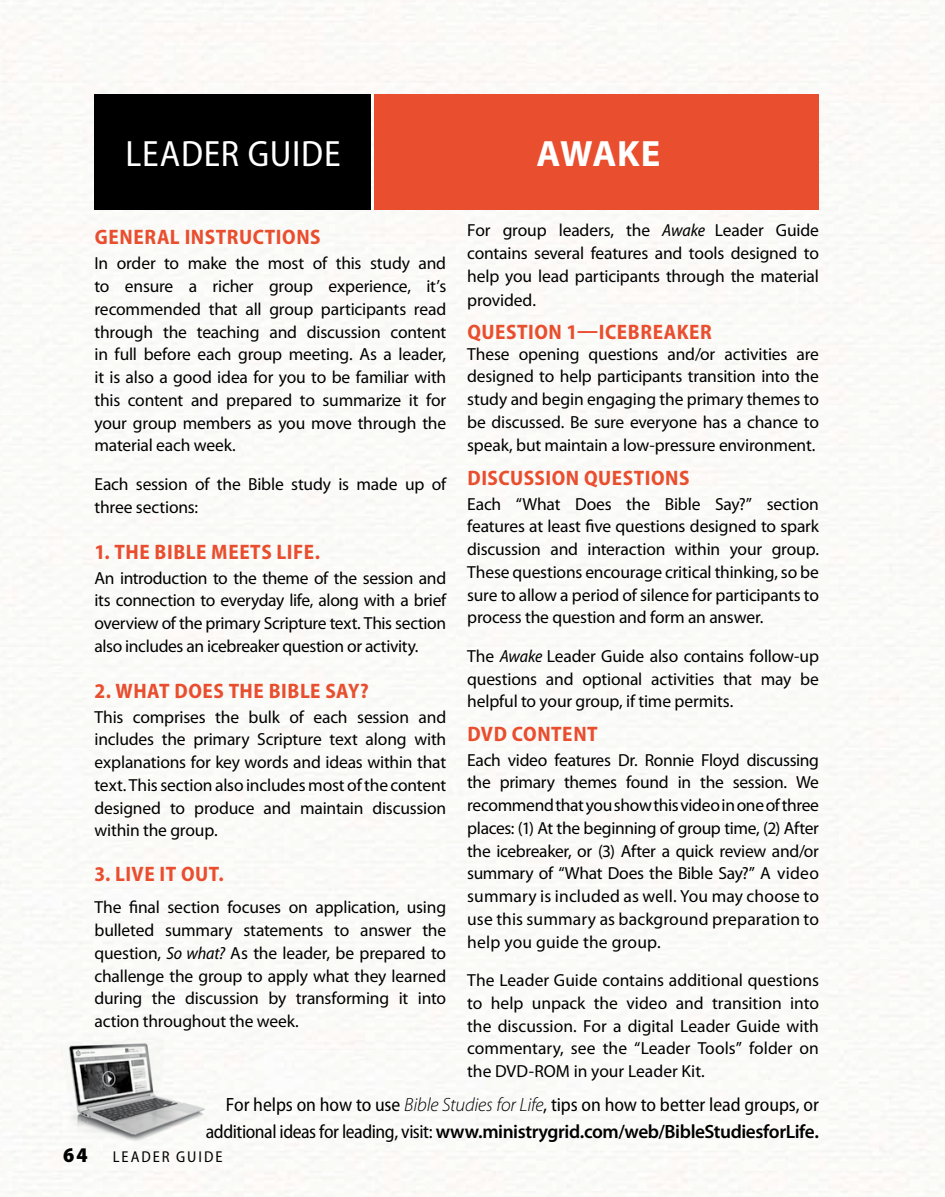
<style>
.page{position:relative;width:945px;height:1197px;background:#fff}
.page>*{position:absolute;margin:0;border:0;box-sizing:border-box;transform-origin:0 0}
.t1{font:semi-condensed 36.75px "Myriad Pro";letter-spacing:.02em;color:#fff}
.t2{font:700 36.75px "Myriad Pro";letter-spacing:.005em;color:#fff}
.t3{font:700 semi-condensed 21px "Myriad Pro";letter-spacing:.025em;color:#e94e2f}
.t4{font:900 semi-condensed 21px "Myriad Pro";color:#000}
.t5{font:semi-condensed 19.25px/26.2px "Myriad Pro";letter-spacing:-.005em;color:#000;text-align:right}
.t6{font:17.5px/22.8px "Myriad Pro";letter-spacing:-.01em;color:#000;text-align:justify}
.t7{font:semi-condensed 15.75px "Myriad Pro";letter-spacing:.125em;color:#000}
.s1{font-style:italic;font-stretch:semi-condensed}
.s2{font-weight:300;font-style:italic;font-stretch:normal}
.s3{font-weight:600;font-stretch:normal}
</style>
<div class="page">
<div style="left:94px;top:94px;width:277px;height:116px;background:#000"></div>
<div style="left:374px;top:94px;width:445px;height:116px;background:#e94e2f"></div>
<img style="left:56px;top:1030px;width:162px;height:121px">
<h1 class="t1" style="left:126px;top:133px;width:216px">LEADER GUIDE</h1>
<h1 class="t2" style="left:537px;top:133px;width:125px">AWAKE</h1>
<p class="t6" style="left:467px;top:219px;width:353px">For group leaders, the <span class="s1">Awake</span> Leader Guide contains several features and tools designed to help you lead participants through the material</p>
<p class="t6" style="left:467px;top:289px;width:70px">provided.</p>
<p class="t3" style="left:467px;top:321px;width:246px">QUESTION 1—ICEBREAKER</p>
<p class="t6" style="left:467px;top:343px;width:353px">These opening questions and/or activities are designed to help participants transition into the study and begin engaging the primary themes to be discussed. Be sure everyone has a chance to speak, but maintain a low-pressure environment.</p>
<p class="t3" style="left:467px;top:466px;width:224px">DISCUSSION QUESTIONS</p>
<p class="t6" style="left:467px;top:493px;width:353px">Each “What Does the Bible Say?” section features at least five questions designed to spark discussion and interaction within your group.<br>These questions encourage critical thinking, so be sure to allow a period of silence for participants to process the question and form an answer.</p>
<p class="t6" style="left:467px;top:645px;width:353px">The <span class="s1">Awake</span> Leader Guide also contains follow-up questions and optional activities that may be helpful to your group, if time permits.</p>
<p class="t3" style="left:467px;top:722px;width:132px">DVD CONTENT</p>
<p class="t6" style="left:467px;top:749px;width:353px">Each video features Dr. Ronnie Floyd discussing the primary themes found in the session. We recommend that you show this video in one of three places: (1) At the beginning of group time, (2) After the icebreaker, or (3) After a quick review and/or summary of “What Does the Bible Say?” A video summary is included as well. You may choose to use this summary as background preparation to help you guide the group.</p>
<p class="t6" style="left:467px;top:969px;width:353px">The Leader Guide contains additional questions to help unpack the video and transition into the discussion. For a digital Leader Guide with commentary, see the “Leader Tools” folder on the DVD-ROM in your Leader Kit.</p>
<p class="t5" style="left:206px;top:1092px;width:615px">For helps on how to use <span class="s2">Bible Studies for Life</span>, tips on how to better lead groups, or additional ideas for leading, visit: <span class="s3">www.ministrygrid.com/web/BibleStudiesforLife.</span></p>
<p class="t3" style="left:95px;top:226px;width:227px">GENERAL INSTRUCTIONS</p>
<p class="t6" style="left:94px;top:252px;width:353px">In order to make the most of this study and to ensure a richer group experience, it’s recommended that all group participants read through the teaching and discussion content in full before each group meeting. As a leader, it is also a good idea for you to be familiar with this content and prepared to summarize it for your group members as you move through the material each week.</p>
<p class="t6" style="left:94px;top:473px;width:353px">Each session of the Bible study is made up of three sections:</p>
<p class="t3" style="left:94px;top:540px;width:227px">1. THE BIBLE MEETS LIFE.</p>
<p class="t6" style="left:94px;top:567px;width:353px">An introduction to the theme of the session and its connection to everyday life, along with a brief overview of the primary Scripture text. This section also includes an icebreaker question or activity.</p>
<p class="t3" style="left:94px;top:679px;width:276px">2. WHAT DOES THE BIBLE SAY?</p>
<p class="t6" style="left:94px;top:706px;width:353px">This comprises the bulk of each session and includes the primary Scripture text along with explanations for key words and ideas within that text. This section also includes most of the content designed to produce and maintain discussion within the group.</p>
<p class="t3" style="left:94px;top:862px;width:131px">3. LIVE IT OUT.</p>
<p class="t6" style="left:94px;top:896px;width:353px">The final section focuses on application, using bulleted summary statements to answer the question, <span class="s1">So what?</span> As the leader, be prepared to challenge the group to apply what they learned during the discussion by transforming it into action throughout the week.</p>
<p class="t4" style="left:63px;top:1143px;width:26px">64</p>
<p class="t7" style="left:113px;top:1149px;width:111px">leader guide</p>
</div>
